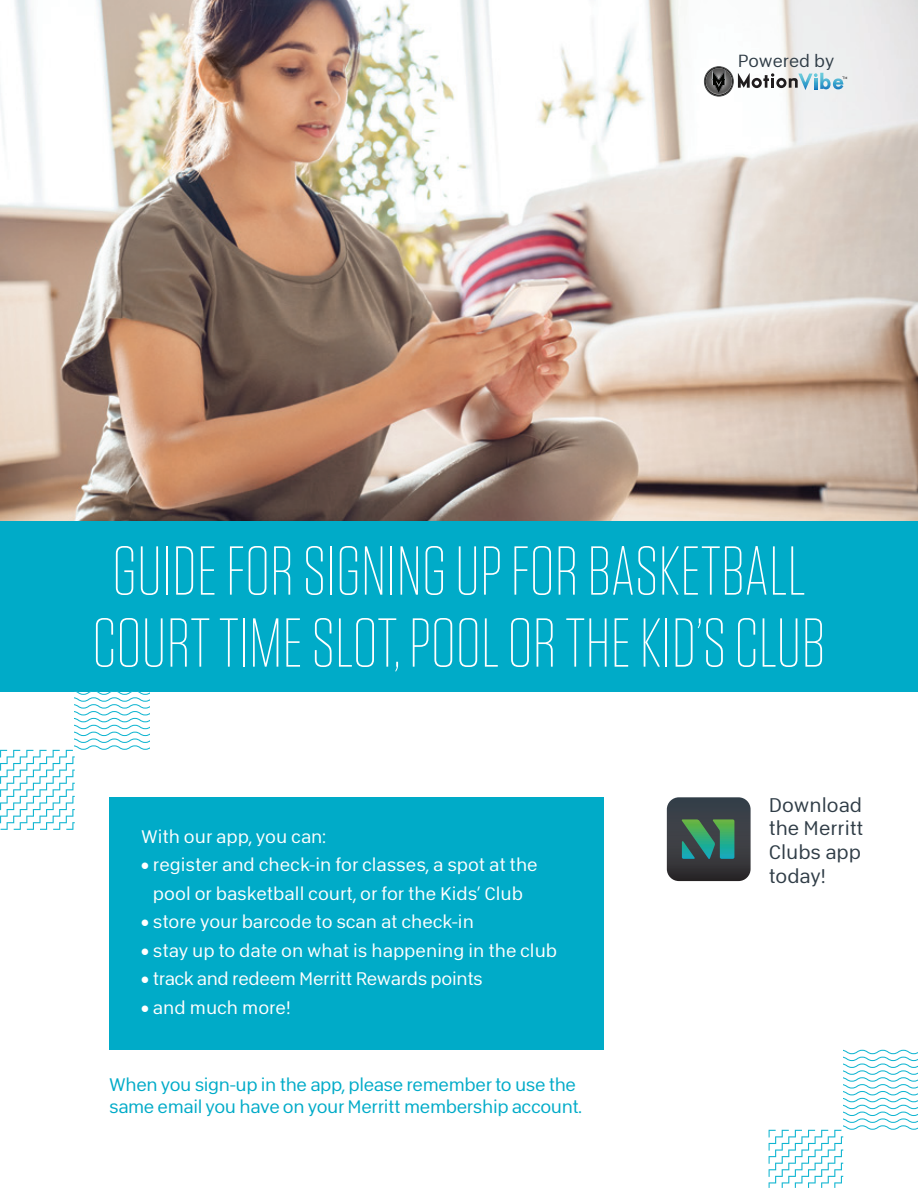
<style>
.page{position:relative;width:918px;height:1188px;background:#fff}
.page>*{position:absolute;margin:0;border:0;box-sizing:border-box;transform-origin:0 0}
.t1{font:200 69px/72px "Tungsten";color:#fff}
.t2{font:19.65px/23.5px "Abitare Sans 250 wt";color:#303d47;text-align:justify}
.t3{font:18.15px/28.5px "Abitare Sans 250 wt";color:#fff;text-align:center}
.t4{font:18.15px/21.8px "Abitare Sans 250 wt";letter-spacing:-.02em;color:#00abc8}
.t5{font:18.15px "Abitare Sans 250 wt";letter-spacing:-.02em;color:#fff}
.t6{font:17.55px "Abitare Sans 250 wt";color:#303d47}
</style>
<div class="page">
<img style="left:0;top:0;width:918px;height:522px">
<div style="left:0;top:522px;width:918px;height:170px;background:#00abc8"></div>
<svg style="left:667px;top:797px;width:84px;height:84px"></svg>
<svg style="left:704px;top:66px;width:143px;height:31px"></svg>
<svg style="left:0;top:692px;width:149px;height:138px"></svg>
<svg style="left:769px;top:1050px;width:149px;height:138px"></svg>
<div style="left:109px;top:797px;width:495px;height:253px;background:#00abc8"></div>
<p class="t6" style="left:738px;top:51px;width:98px">Powered by</p>
<p class="t1" style="left:92px;top:536px;width:735px">GUIDE FOR SIGNING UP FOR BASKETBALL<br>COURT TIME SLOT, POOL OR THE KID’S CLUB</p>
<p class="t3" style="left:141px;top:822px;width:186px">With our app, you can:</p>
<p class="t3" style="left:141px;top:851px;width:398px">• register and check-in for classes, a spot at the pool or basketball court, or for the Kids’ Club</p>
<p class="t3" style="left:141px;top:908px;width:334px">• store your barcode to scan at check-in</p>
<p class="t3" style="left:141px;top:936px;width:418px">• stay up to date on what is happening in the club</p>
<p class="t5" style="left:141px;top:969px;width:343px">• track and redeem Merritt Rewards points</p>
<p class="t3" style="left:141px;top:993px;width:151px">• and much more!</p>
<p class="t4" style="left:109px;top:1074px;width:474px">When you sign-up in the app, please remember to use the same email you have on your Merritt membership account.</p>
<p class="t2" style="left:769px;top:793px;width:96px">Download the Merritt Clubs app today!</p>
</div>
